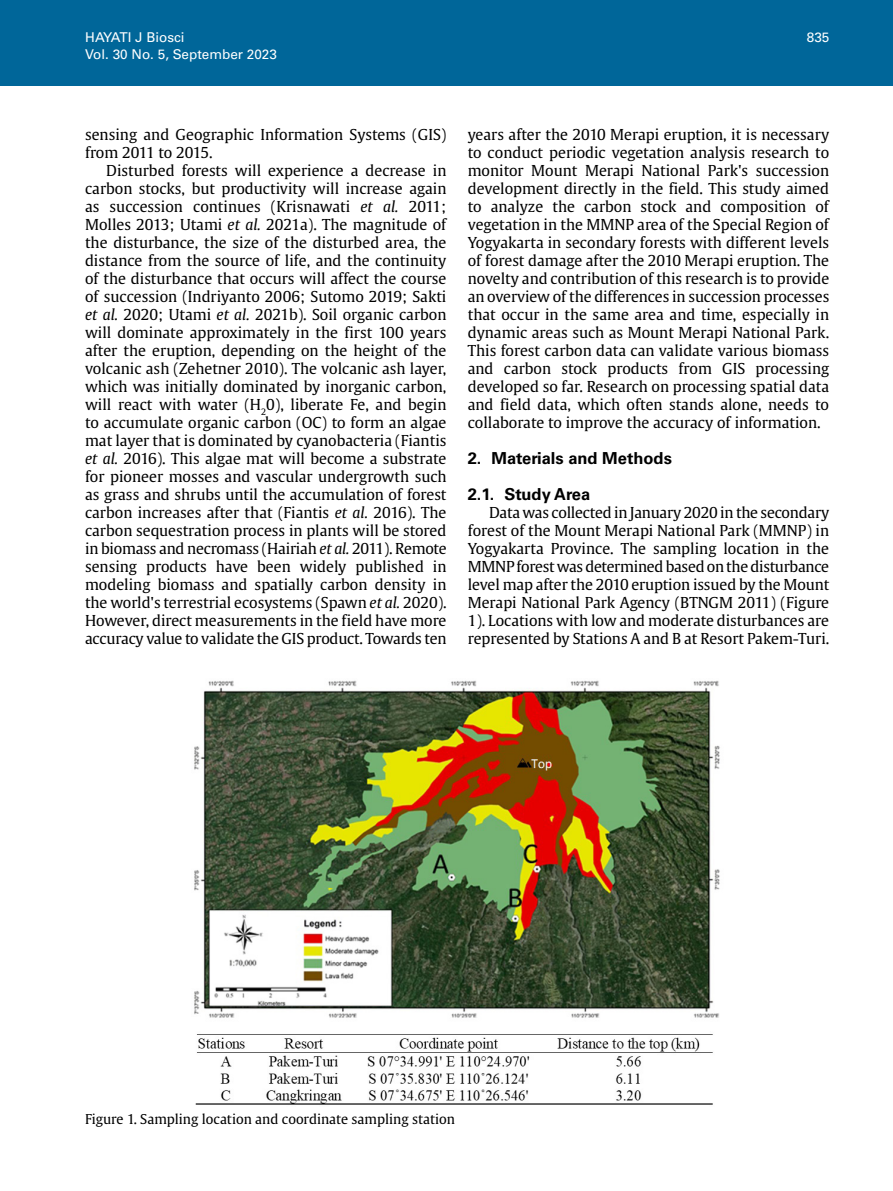
<style>
.page{position:relative;width:893px;height:1191px;background:#fff}
.page>*{position:absolute;margin:0;border:0;box-sizing:border-box;transform-origin:0 0}
.t1{font:700 16.5px/36px "Univers LT Std";color:#000}
.t2{font:15px/18px "Gulliver";color:#000;text-align:justify}
.t3{font:13.5px "Gulliver";color:#000}
.t4{font:13.5px "Univers LT Std";color:#fff}
.s1{font-style:italic}
</style>
<div class="page">
<img style="left:194px;top:680px;width:526px;height:425px">
<div style="left:0;top:0;width:893px;height:85px;background:#069"></div>
<p class="t4" style="left:85px;top:30px;width:101px">HAYATI J Biosci</p>
<p class="t4" style="left:807px;top:30px;width:24px">835</p>
<p class="t4" style="left:85px;top:46px;width:193px">Vol. 30 No. 5, September 2023</p>
<p class="t2" style="left:85px;top:126px;width:363px">sensing and Geographic Information Systems (GIS) from 2011 to 2015.</p>
<p class="t2" style="left:85px;top:162px;width:363px;text-indent:21px">Disturbed forests will experience a decrease in carbon stocks, but productivity will increase again as succession continues (Krisnawati <span class="s1">et al.</span> 2011; Molles 2013; Utami <span class="s1">et al.</span> 2021a). The magnitude of the disturbance, the size of the disturbed area, the distance from the source of life, and the continuity of the disturbance that occurs will affect the course of succession (Indriyanto 2006; Sutomo 2019; Sakti <span class="s1">et al.</span> 2020; Utami <span class="s1">et al.</span> 2021b). Soil organic carbon will dominate approximately in the first 100 years after the eruption, depending on the height of the volcanic ash (Zehetner 2010). The volcanic ash layer, which was initially dominated by inorganic carbon, will react with water (H<sub>2</sub>0), liberate Fe, and begin to accumulate organic carbon (OC) to form an algae mat layer that is dominated by cyanobacteria (Fiantis <span class="s1">et al.</span> 2016). This algae mat will become a substrate for pioneer mosses and vascular undergrowth such as grass and shrubs until the accumulation of forest carbon increases after that (Fiantis <span class="s1">et al.</span> 2016). The carbon sequestration process in plants will be stored in biomass and necromass (Hairiah <span class="s1">et al.</span> 2011). Remote sensing products have been widely published in modeling biomass and spatially carbon density in the world's terrestrial ecosystems (Spawn <span class="s1">et al.</span> 2020).<br>However, direct measurements in the field have more accuracy value to validate the GIS product. Towards ten</p>
<p class="t2" style="left:468px;top:126px;width:363px">years after the 2010 Merapi eruption, it is necessary to conduct periodic vegetation analysis research to monitor Mount Merapi National Park's succession development directly in the field. This study aimed to analyze the carbon stock and composition of vegetation in the MMNP area of the Special Region of Yogyakarta in secondary forests with different levels of forest damage after the 2010 Merapi eruption. The novelty and contribution of this research is to provide an overview of the differences in succession processes that occur in the same area and time, especially in dynamic areas such as Mount Merapi National Park.<br>This forest carbon data can validate various biomass and carbon stock products from GIS processing developed so far. Research on processing spatial data and field data, which often stands alone, needs to collaborate to improve the accuracy of information.</p>
<p class="t1" style="left:468px;top:441px;width:206px">2. Materials and Methods<br>2.1. Study Area</p>
<p class="t2" style="left:468px;top:504px;width:363px;text-indent:21px">Data was collected in January 2020 in the secondary forest of the Mount Merapi National Park (MMNP) in Yogyakarta Province. The sampling location in the MMNP forest was determined based on the disturbance level map after the 2010 eruption issued by the Mount Merapi National Park Agency (BTNGM 2011) (Figure 1). Locations with low and moderate disturbances are represented by Stations A and B at Resort Pakem-Turi.</p>
<p class="t3" style="left:85px;top:1111px;width:371px">Figure 1. Sampling location and coordinate sampling station</p>
</div>
